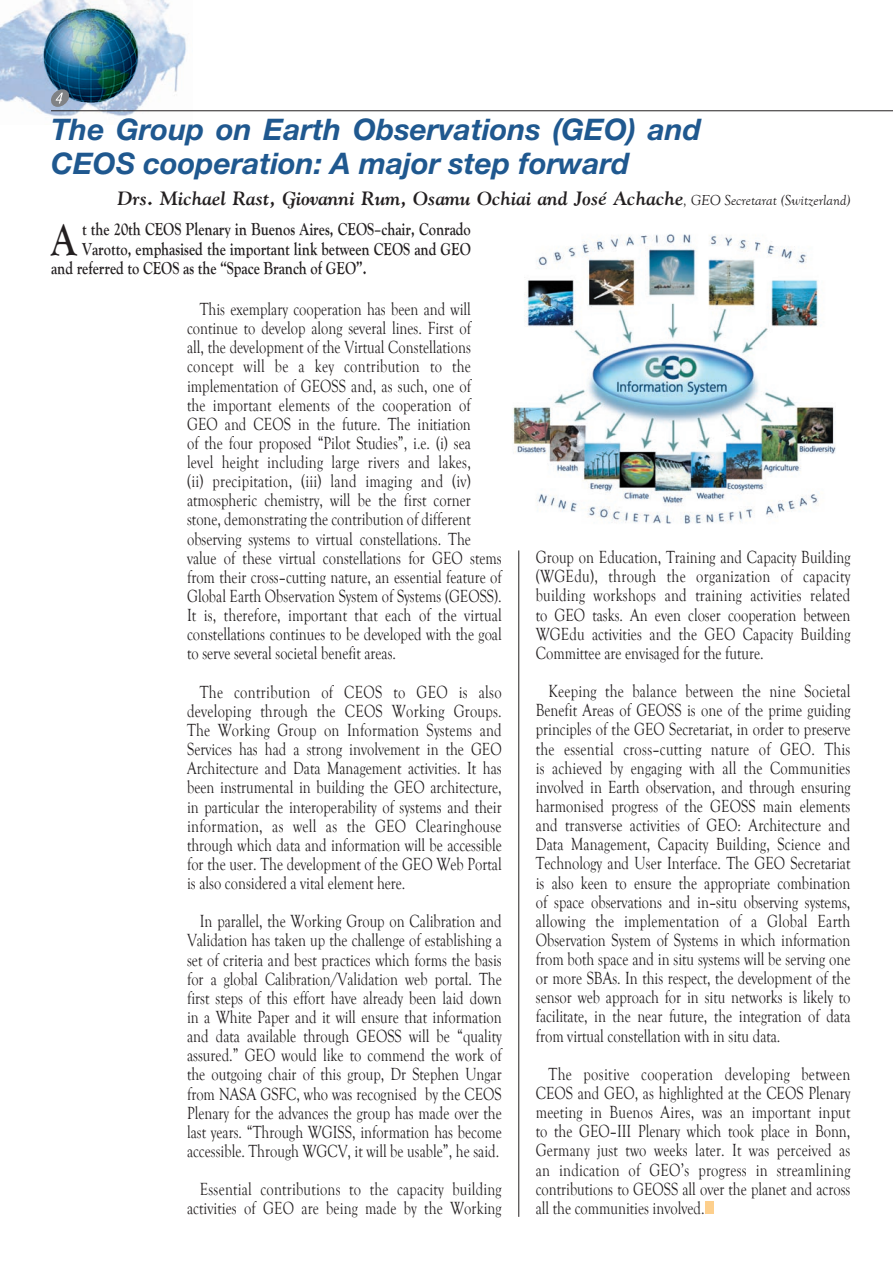
<style>
.page{position:relative;width:893px;height:1263px;background:#fff}
.page>*{position:absolute;margin:0;border:0;box-sizing:border-box;transform-origin:0 0}
.t1{font:700 46.5px "Goudy Old Style T";color:#231f20;scale:.8 1}
.t2{font:italic 700 29.7px/34px "Helvetica Neue";color:#1f588f}
.t3{font:italic 700 19.2px "Gilde";color:#231f20}
.t4{font:18px/19.2px "Goudy Old Style T";color:#231f20;text-align:justify;scale:.8 1}
.t5{font:700 18px "Goudy Old Style T";color:#231f20;scale:.8 1}
.s1{font-family:"Goudy Old Style T";font-weight:400;font-size:14.85px}
</style>
<div class="page">
<img style="left:0;top:0;width:192px;height:117px">
<hr style="left:51px;top:111px;width:842px;height:1px;background:#231f20">
<svg style="left:50px;top:89px;width:20px;height:18px"></svg>
<img style="left:513px;top:234px;width:323px;height:290px">
<hr style="left:518px;top:550px;width:1px;height:667px;background:#231f20">
<div style="left:706px;top:1201px;width:8px;height:13px;background:#fdcf8c"></div>
<h2 class="t2" style="left:51px;top:112px;width:652px">The Group on Earth Observations (GEO) and<br>CEOS cooperation: A major step forward</h2>
<p class="t3" style="left:117px;top:187px;width:734px">Drs. Michael Rast, Giovanni Rum, Osamu Ochiai and José Achache<span class="s1">, GEO Secretarat (Switzerland)</span></p>
<h1 class="t1" style="left:51px;top:213px;width:33px">A</h1>
<p class="t5" style="left:82px;top:219px;width:487px">t the 20th CEOS Plenary in Buenos Aires, CEOS–chair, Conrado</p>
<p class="t5" style="left:82px;top:239px;width:487px">Varotto, emphasised the important link between CEOS and GEO</p>
<p class="t5" style="left:51px;top:258px;width:396px">and referred to CEOS as the “Space Branch of GEO”.</p>
<p class="t4" style="left:187px;top:300px;width:395px;text-align:left;text-indent:13px">This exemplary cooperation has been and will continue to develop along several lines. First of<br>all, the development of the Virtual Constellations concept will be a key contribution to the implementation of GEOSS and, as such, one of<br>the important elements of the cooperation of GEO and CEOS in the future. The initiation<br>of the four proposed “Pilot Studies”, i.e. (i) sea<br>level height including large rivers and lakes,<br>(ii) precipitation, (iii) land imaging and (iv) atmospheric chemistry, will be the first corner stone, demonstrating the contribution of different observing systems to virtual constellations. The value of these virtual constellations for GEO stems from their cross–cutting nature, an essential feature of Global Earth Observation System of Systems (GEOSS).<br>It is, therefore, important that each of the virtual constellations continues to be developed with the goal to serve several societal benefit areas.</p>
<p class="t4" style="left:187px;top:682px;width:395px;text-indent:13px">The contribution of CEOS to GEO is also developing through the CEOS Working Groups.<br>The Working Group on Information Systems and Services has had a strong involvement in the GEO Architecture and Data Management activities. It has been instrumental in building the GEO architecture, in particular the interoperability of systems and their information, as well as the GEO Clearinghouse through which data and information will be accessible for the user. The development of the GEO Web Portal is also considered a vital element here.</p>
<p class="t4" style="left:187px;top:912px;width:395px;text-indent:13px">In parallel, the Working Group on Calibration and Validation has taken up the challenge of establishing a set of criteria and best practices which forms the basis for a global Calibration/Validation web portal. The first steps of this effort have already been laid down in a White Paper and it will ensure that information and data available through GEOSS will be “quality assured.” GEO would like to commend the work of the outgoing chair of this group, Dr Stephen Ungar from NASA GSFC, who was recognised by the CEOS Plenary for the advances the group has made over the last years. “Through WGISS, information has become accessible. Through WGCV, it will be usable”, he said.</p>
<p class="t4" style="left:187px;top:1180px;width:395px;text-align:right">Essential contributions to the capacity building activities of GEO are being made by the Working</p>
<p class="t4" style="left:536px;top:548px;width:395px">Group on Education, Training and Capacity Building (WGEdu), through the organization of capacity building workshops and training activities related to GEO tasks. An even closer cooperation between WGEdu activities and the GEO Capacity Building Committee are envisaged for the future.</p>
<p class="t4" style="left:536px;top:682px;width:395px;text-indent:13px">Keeping the balance between the nine Societal Benefit Areas of GEOSS is one of the prime guiding principles of the GEO Secretariat, in order to preserve the essential cross–cutting nature of GEO. This is achieved by engaging with all the Communities involved in Earth observation, and through ensuring harmonised progress of the GEOSS main elements and transverse activities of GEO: Architecture and Data Management, Capacity Building, Science and Technology and User Interface. The GEO Secretariat is also keen to ensure the appropriate combination of space observations and in–situ observing systems, allowing the implementation of a Global Earth Observation System of Systems in which information from both space and in situ systems will be serving one or more SBAs. In this respect, the development of the sensor web approach for in situ networks is likely to facilitate, in the near future, the integration of data from virtual constellation with in situ data.</p>
<p class="t4" style="left:536px;top:1065px;width:395px;text-indent:13px">The positive cooperation developing between CEOS and GEO, as highlighted at the CEOS Plenary meeting in Buenos Aires, was an important input to the GEO–III Plenary which took place in Bonn, Germany just two weeks later. It was perceived as an indication of GEO’s progress in streamlining contributions to GEOSS all over the planet and across all the communities involved.</p>
</div>
